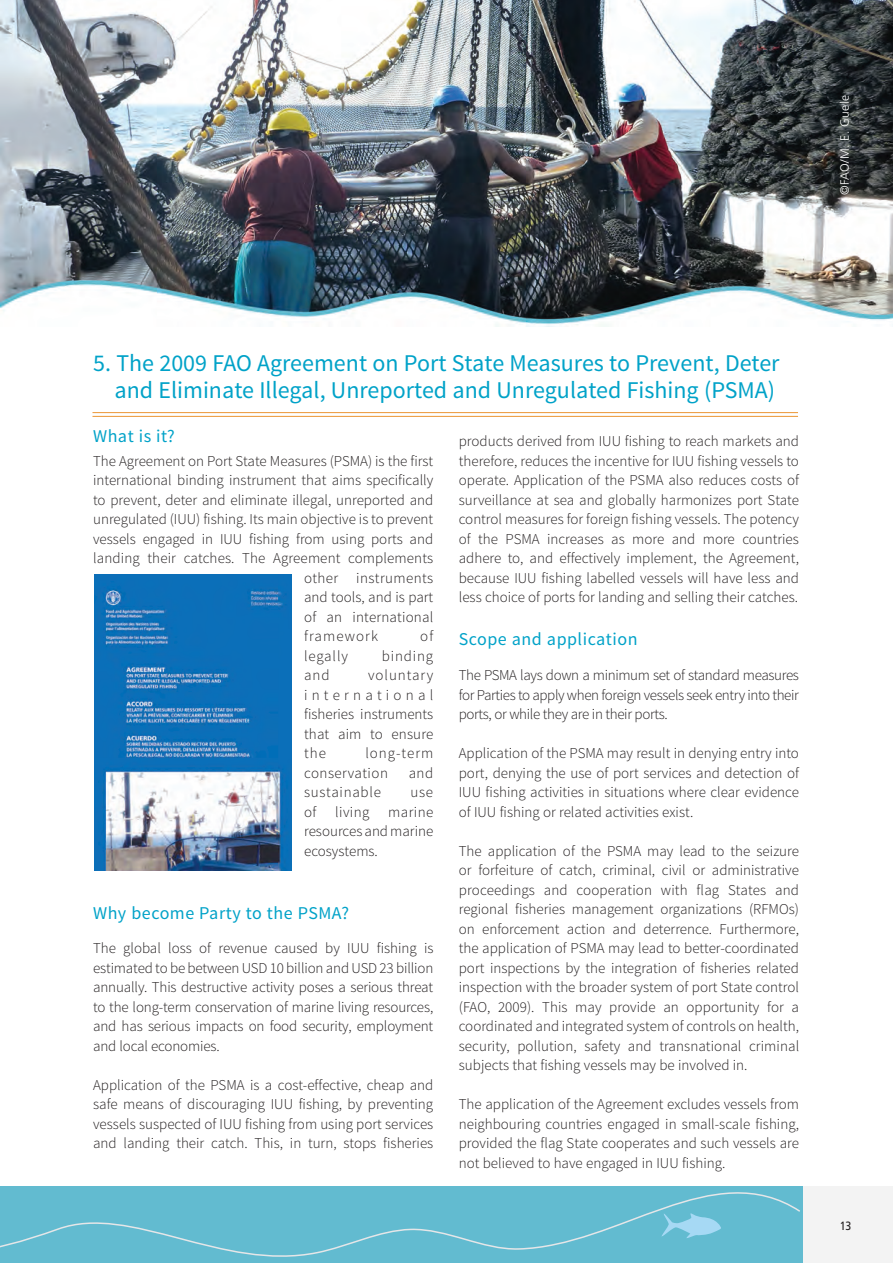
<style>
.page{position:relative;width:893px;height:1263px;background:#fff}
.page>*{position:absolute;margin:0;border:0;box-sizing:border-box;transform-origin:0 0}
.t1{font:24px/27px "Source Sans Pro";color:#00a2c8;text-align:right}
.t2{font:18px "Source Sans Pro";letter-spacing:.03em;color:#00a2c8}
.t3{font:300 15px/19.5px "Source Sans Pro";color:#231f20;text-align:justify}
.t4{font:300 15px/19.5px "Source Sans Pro";letter-spacing:.03em;color:#231f20}
.t5{font:300 15px "Source Sans Pro";letter-spacing:.025em;color:#231f20}
.t6{font:300 15px "Source Sans Pro";letter-spacing:.055em;color:#231f20}
.t7{font:300 15px "Source Sans Pro";letter-spacing:.045em;color:#231f20}
.t8{font:300 15px "Source Sans Pro";letter-spacing:.07em;color:#231f20}
.t9{font:300 12px "Frutiger LT Std";letter-spacing:.03em;color:#fff}
.t10{font:12px "Frutiger LT Std";color:#231f20;scale:.88 1}
</style>
<div class="page">
<div style="left:799px;top:1186px;width:94px;height:77px;background:#f3f3f3"></div>
<div style="left:0;top:1198px;width:802px;height:65px;background:#62bbd0"></div>
<div style="left:0;top:1186px;width:802px;height:12px;background:#62bbd0"></div>
<svg style="left:660px;top:1211px;width:62px;height:27px;background:#7ec7df"></svg>
<img style="left:0;top:0;width:893px;height:326px">
<hr style="left:92px;top:412px;width:706px;height:1px;background:#eb9533">
<hr style="left:92px;top:416px;width:706px;height:1px;background:#eb9533">
<img style="left:95px;top:575px;width:196px;height:296px">
<p class="t9" style="left:838px;top:195px;width:101px;rotate:-90deg">©FAO/M. E. Guele</p>
<h1 class="t1" style="left:93px;top:350px;width:688px">5. The 2009 FAO Agreement on Port State Measures to Prevent, Deter and Eliminate Illegal, Unreported and Unregulated Fishing (PSMA)</h1>
<p class="t2" style="left:93px;top:425px;width:83px">What is it?</p>
<p class="t3" style="left:93px;top:451px;width:342px">The Agreement on Port State Measures (PSMA) is the first</p>
<p class="t3" style="left:93px;top:471px;width:342px">international binding instrument that aims specifically</p>
<p class="t3" style="left:93px;top:490px;width:342px">to prevent, deter and eliminate illegal, unreported and</p>
<p class="t3" style="left:93px;top:510px;width:342px">unregulated (IUU) fishing. Its main objective is to prevent</p>
<p class="t3" style="left:93px;top:529px;width:342px">vessels engaged in IUU fishing from using ports and</p>
<p class="t3" style="left:93px;top:549px;width:342px">landing their catches. The Agreement complements</p>
<p class="t5" style="left:304px;top:569px;width:131px">other instruments</p>
<p class="t3" style="left:304px;top:588px;width:131px">and tools, and is part</p>
<p class="t3" style="left:304px;top:607px;width:131px">of an international</p>
<p class="t8" style="left:304px;top:627px;width:75px">framework</p>
<p class="t3" style="left:420px;top:627px;width:15px">of</p>
<p class="t6" style="left:304px;top:647px;width:45px">legally</p>
<p class="t6" style="left:382px;top:647px;width:53px">binding</p>
<p class="t3" style="left:304px;top:666px;width:27px">and</p>
<p class="t3" style="left:459px;top:432px;width:342px">products derived from IUU fishing to reach markets and therefore, reduces the incentive for IUU fishing vessels to operate. Application of the PSMA also reduces costs of surveillance at sea and globally harmonizes port State control measures for foreign fishing vessels. The potency of the PSMA increases as more and more countries adhere to, and effectively implement, the Agreement, because IUU fishing labelled vessels will have less and less choice of ports for landing and selling their catches.</p>
<p class="t2" style="left:459px;top:627px;width:180px">Scope and application</p>
<p class="t3" style="left:459px;top:666px;width:342px">The PSMA lays down a minimum set of standard measures for Parties to apply when foreign vessels seek entry into their ports, or while they are in their ports.</p>
<p class="t3" style="left:459px;top:744px;width:342px">Application of the PSMA may result in denying entry into port, denying the use of port services and detection of IUU fishing activities in situations where clear evidence of IUU fishing or related activities exist.</p>
<p class="t3" style="left:459px;top:841px;width:342px">The application of the PSMA may lead to the seizure or forfeiture of catch, criminal, civil or administrative proceedings and cooperation with flag States and regional fisheries management organizations (RFMOs) on enforcement action and deterrence. Furthermore, the application of PSMA may lead to better-coordinated port inspections by the integration of fisheries related inspection with the broader system of port State control (FAO, 2009). This may provide an opportunity for a coordinated and integrated system of controls on health, security, pollution, safety and transnational criminal subjects that fishing vessels may be involved in.</p>
<p class="t3" style="left:459px;top:1095px;width:342px">The application of the Agreement excludes vessels from neighbouring countries engaged in small-scale fishing, provided the flag State cooperates and such vessels are not believed to have engaged in IUU fishing.</p>
<p class="t3" style="left:304px;top:666px;width:131px;text-indent:64px">voluntary international fisheries instruments that aim to ensure the</p>
<p class="t4" style="left:304px;top:744px;width:131px;text-indent:61px">long-term conservation</p>
<p class="t3" style="left:409px;top:763px;width:26px">and</p>
<p class="t7" style="left:304px;top:783px;width:78px">sustainable</p>
<p class="t3" style="left:304px;top:783px;width:131px;text-indent:106px">use of living marine resources and marine ecosystems.</p>
<p class="t2" style="left:93px;top:902px;width:258px">Why become Party to the PSMA?</p>
<p class="t3" style="left:93px;top:939px;width:342px">The global loss of revenue caused by IUU fishing is estimated to be between USD 10 billion and USD 23 billion annually. This destructive activity poses a serious threat to the long-term conservation of marine living resources, and has serious impacts on food security, employment and local economies.</p>
<p class="t3" style="left:93px;top:1075px;width:342px">Application of the PSMA is a cost-effective, cheap and safe means of discouraging IUU fishing, by preventing vessels suspected of IUU fishing from using port services and landing their catch. This, in turn, stops fisheries</p>
<p class="t10" style="left:840px;top:1219px;width:15px">13</p>
</div>
